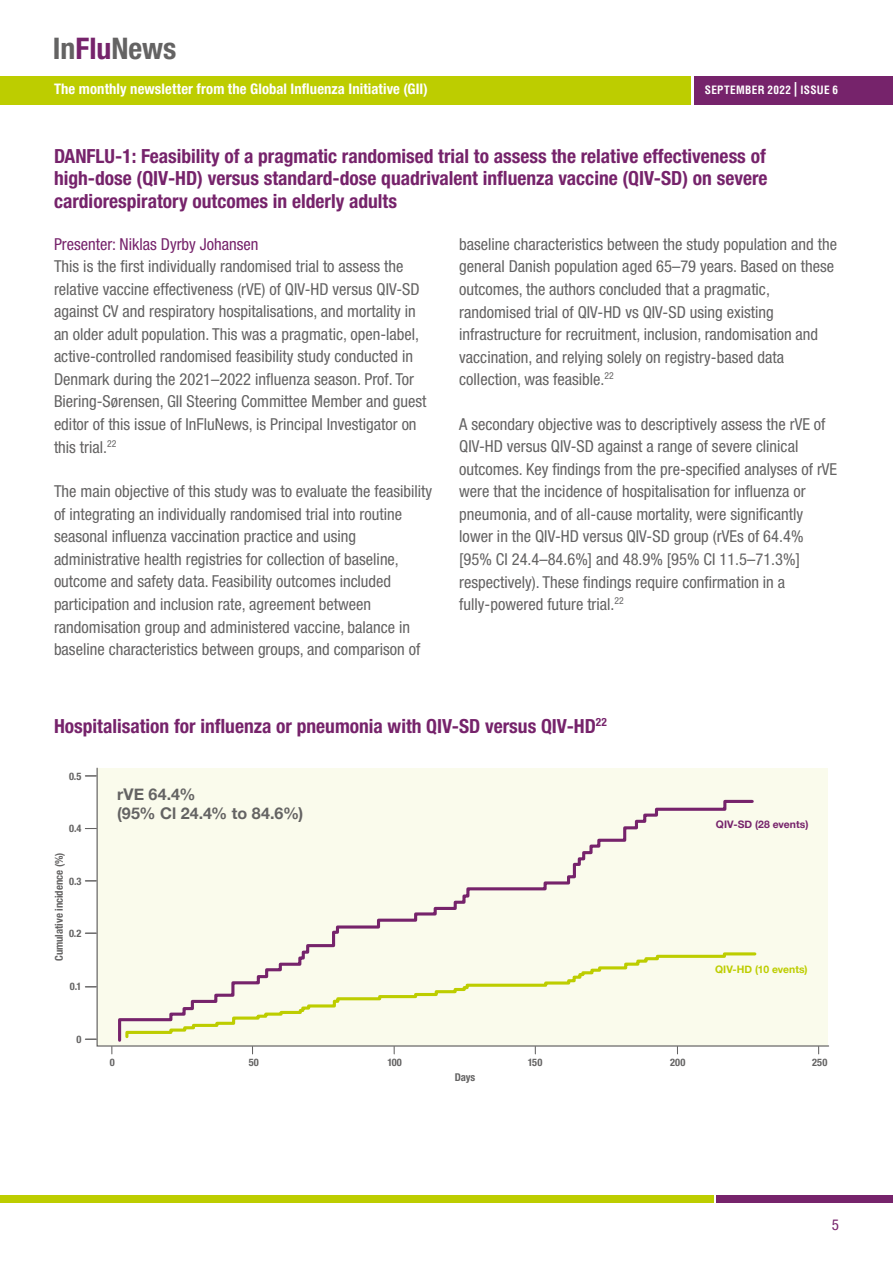
<style>
.page{position:relative;width:893px;height:1263px;background:#fff}
.page>*{position:absolute;margin:0;border:0;box-sizing:border-box;transform-origin:0 0}
.t1{font:700 condensed 29.85px "Helvetica Neue LT Std";color:#646363}
.t2{font:700 condensed 19.5px/22.5px "Helvetica Neue LT Std";color:#76236b;text-align:justify}
.t3{font:condensed 16.5px/22.5px "Helvetica Neue LT Std";color:#646363}
.t4{font:condensed 16.5px "Helvetica Neue LT Std";color:#76236b}
.t5{font:700 16.05px/19.4px "Helvetica Neue";letter-spacing:.005em;color:#646363}
.t6{font:condensed 15px "Helvetica Neue LT Std";color:#76236b}
.t7{font:700 condensed 14.7px "Helvetica Neue LT Std";letter-spacing:.01em;color:#fff}
.t8{font:700 condensed 11.25px "Helvetica LT Std";letter-spacing:.03em;color:#fff}
.t9{font:700 condensed 10.8px "Helvetica Neue LT Std";letter-spacing:-.005em;color:#646363}
.t10{font:700 condensed 10.35px "Helvetica Neue LT Std";letter-spacing:.01em;color:#646363}
.t11{font:700 10.35px "Helvetica Neue";letter-spacing:.005em;color:#76236b}
.t12{font:700 10.35px "Helvetica Neue";letter-spacing:.005em;color:#bdcd00}
.s1{color:#76236b}
.s2{font-size:14.7px}
</style>
<div class="page">
<div style="left:0;top:76px;width:691px;height:28px;background:#bdcd00"></div>
<div style="left:694px;top:76px;width:199px;height:28px;background:#76236b"></div>
<div style="left:0;top:1195px;width:713px;height:7px;background:#bdcd00"></div>
<div style="left:716px;top:1195px;width:177px;height:7px;background:#76236b"></div>
<div style="left:96px;top:767px;width:733px;height:280px;background:#fafbec"></div>
<div style="left:116px;top:798px;width:639px;height:245px;background:#fafbec"></div>
<div style="left:124px;top:951px;width:634px;height:89px;background:#fafbec"></div>
<h1 class="t1" style="left:53px;top:30px;width:125px">In<span class="s1">Flu</span>News</h1>
<p class="t7" style="left:54px;top:80px;width:375px">The monthly newsletter from the Global Influenza Initiative (GII)</p>
<p class="t8" style="left:705px;top:83px;width:135px">SEPTEMBER 2022 <span class="s2">|</span> ISSUE 6</p>
<p class="t2" style="left:54px;top:144px;width:715px">DANFLU-1: Feasibility of a pragmatic randomised trial to assess the relative effectiveness of high-dose (QIV-HD) versus standard-dose quadrivalent influenza vaccine (QIV-SD) on severe cardiorespiratory outcomes in elderly adults</p>
<p class="t4" style="left:54px;top:235px;width:206px">Presenter: Niklas Dyrby Johansen</p>
<p class="t3" style="left:54px;top:255px;width:374px">This is the first individually randomised trial to assess the relative vaccine effectiveness (rVE) of QIV-HD versus QIV-SD against CV and respiratory hospitalisations, and mortality in an older adult population. This was a pragmatic, open-label, active-controlled randomised feasibility study conducted in Denmark during the 2021–2022 influenza season. Prof. Tor Biering-Sørensen, GII Steering Committee Member and guest editor of this issue of InFluNews, is Principal Investigator on this trial.<sup>22</sup></p>
<p class="t3" style="left:54px;top:480px;width:380px">The main objective of this study was to evaluate the feasibility of integrating an individually randomised trial into routine seasonal influenza vaccination practice and using administrative health registries for collection of baseline, outcome and safety data. Feasibility outcomes included participation and inclusion rate, agreement between randomisation group and administered vaccine, balance in baseline characteristics between groups, and comparison of</p>
<p class="t3" style="left:459px;top:233px;width:379px">baseline characteristics between the study population and the general Danish population aged 65–79 years. Based on these outcomes, the authors concluded that a pragmatic, randomised trial of QIV-HD vs QIV-SD using existing infrastructure for recruitment, inclusion, randomisation and vaccination, and relying solely on registry-based data collection, was feasible.<sup>22</sup></p>
<p class="t3" style="left:459px;top:413px;width:379px">A secondary objective was to descriptively assess the rVE of QIV-HD versus QIV-SD against a range of severe clinical outcomes. Key findings from the pre-specified analyses of rVE were that the incidence of hospitalisation for influenza or pneumonia, and of all-cause mortality, were significantly lower in the QIV-HD versus QIV-SD group (rVEs of 64.4% [95% CI 24.4–84.6%] and 48.9% [95% CI 11.5–71.3%] respectively). These findings require confirmation in a fully-powered future trial.<sup>22</sup></p>
<p class="t2" style="left:54px;top:714px;width:554px">Hospitalisation for influenza or pneumonia with QIV-SD versus QIV-HD<sup>22</sup></p>
<p class="t10" style="left:69px;top:770px;width:14px">0.5</p>
<p class="t10" style="left:69px;top:822px;width:14px">0.4</p>
<p class="t9" style="left:52px;top:961px;width:110px;rotate:-90deg">Cumulative incidence (%)</p>
<p class="t10" style="left:69px;top:874px;width:14px">0.3</p>
<p class="t10" style="left:69px;top:927px;width:14px">0.2</p>
<p class="t10" style="left:70px;top:980px;width:13px">0.1</p>
<p class="t10" style="left:76px;top:1033px;width:6px">0</p>
<p class="t5" style="left:117px;top:785px;width:188px">rVE 64.4%<br>(95% Cl 24.4% to 84.6%)</p>
<p class="t11" style="left:716px;top:816px;width:94px">QIV-SD (28 events)</p>
<p class="t12" style="left:715px;top:961px;width:94px">QIV-HD (10 events)</p>
<p class="t10" style="left:110px;top:1056px;width:6px">0</p>
<p class="t10" style="left:249px;top:1056px;width:12px">50</p>
<p class="t10" style="left:387px;top:1056px;width:16px">100</p>
<p class="t10" style="left:528px;top:1056px;width:16px">150</p>
<p class="t10" style="left:670px;top:1056px;width:17px">200</p>
<p class="t10" style="left:812px;top:1056px;width:17px">250</p>
<p class="t9" style="left:455px;top:1071px;width:22px">Days</p>
<p class="t6" style="left:832px;top:1216px;width:9px">5</p>
</div>
